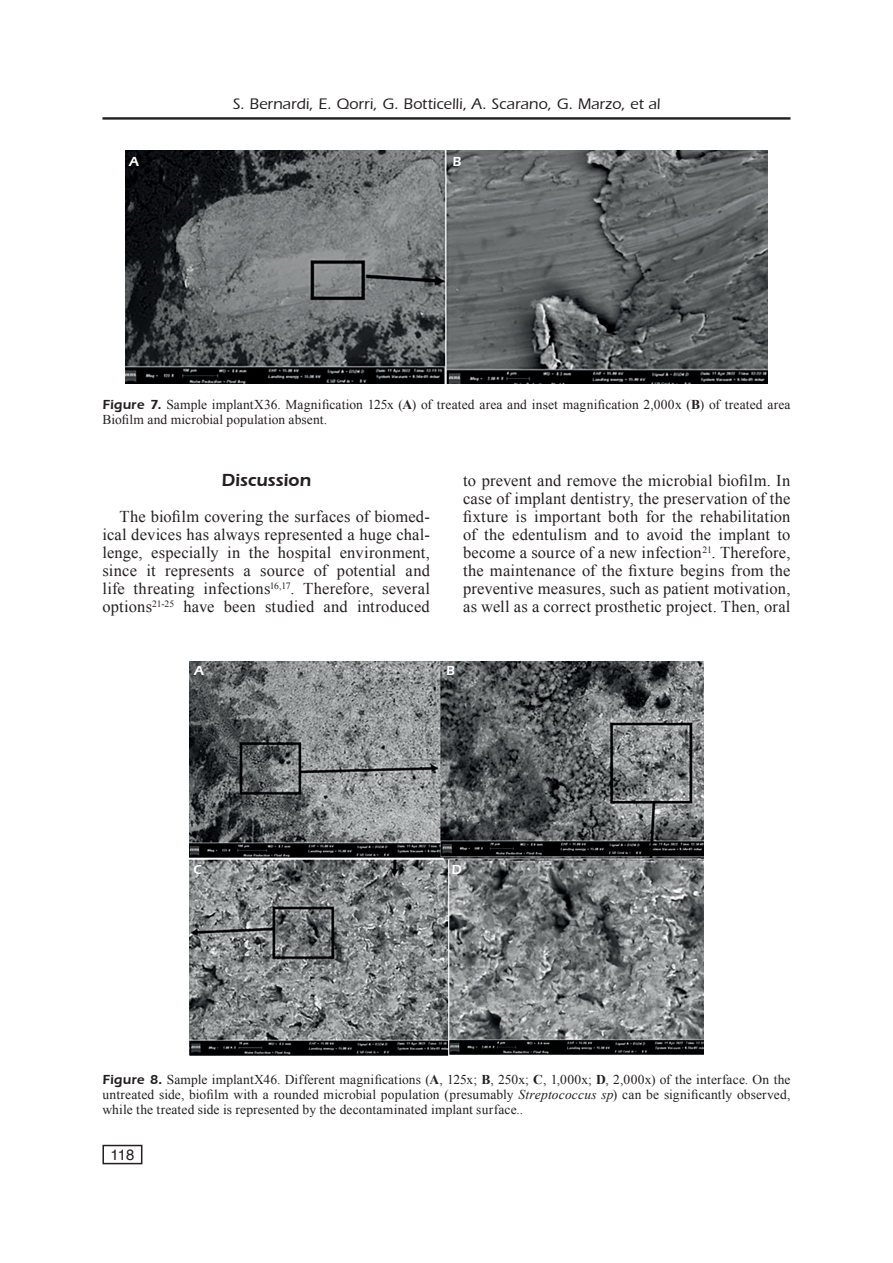
<style>
.page{position:relative;width:893px;height:1263px;background:#fff}
.page>*{position:absolute;margin:0;border:0;box-sizing:border-box;transform-origin:0 0}
.t1{font:18px "Eras Demi";letter-spacing:-.005em;color:#231f20}
.t2{font:16.5px/18px "Times New Roman";letter-spacing:.01em;color:#231f20;text-align:justify}
.t3{font:500 15.75px "Eras";letter-spacing:.005em;color:#231f20}
.t4{font:15px "Helvetica";color:#231f20}
.t5{font:13.5px/15px "Times New Roman";letter-spacing:.01em;color:#231f20}
.t6{font:13.5px "Eras Demi";color:#fff}
.s1{font-family:"Eras Demi"}
.s2{font-weight:700}
.s3{font-style:italic}
</style>
<div class="page">
<hr style="left:102px;top:117px;width:688px;height:3px;background:#231f20">
<div style="left:102px;top:1145px;width:40px;height:19px;border:2px solid #231f20"></div>
<img style="left:126px;top:150px;width:641px;height:234px">
<img style="left:189px;top:662px;width:514px;height:393px">
<p class="t3" style="left:233px;top:95px;width:429px">S. Bernardi, E. Qorri, G. Botticelli, A. Scarano, G. Marzo, et al</p>
<p class="t6" style="left:129px;top:153px;width:11px">A</p>
<p class="t6" style="left:452px;top:153px;width:10px">B</p>
<p class="t5" style="left:102px;top:396px;width:690px"><span class="s1">Figure 7.</span> Sample implantX36. Magnification 125x (<span class="s2">A</span>) of treated area and inset magnification 2,000x (<span class="s2">B</span>) of treated area<br>Biofilm and microbial population absent.</p>
<p class="t1" style="left:221px;top:469px;width:91px">Discussion</p>
<p class="t2" style="left:102px;top:507px;width:329px;text-indent:17px">The biofilm covering the surfaces of biomed&shy;ical devices has always represented a huge chal&shy;lenge, especially in the hospital environment, since it represents a source of potential and life threating infections<sup>16,17</sup>. Therefore, several options<sup>21-25</sup> have been studied and introduced</p>
<p class="t2" style="left:463px;top:471px;width:329px">to prevent and remove the microbial biofilm. In case of implant dentistry, the preservation of the fixture is important both for the rehabilitation of the edentulism and to avoid the implant to become a source of a new infection<sup>21</sup>. Therefore, the maintenance of the fixture begins from the preventive measures, such as patient motivation, as well as a correct prosthetic project. Then, oral</p>
<p class="t6" style="left:194px;top:663px;width:11px">A</p>
<p class="t6" style="left:446px;top:663px;width:10px">B</p>
<p class="t6" style="left:193px;top:862px;width:10px">C</p>
<p class="t6" style="left:452px;top:862px;width:12px">D</p>
<p class="t5" style="left:102px;top:1072px;width:689px;text-align:justify"><span class="s1">Figure 8.</span> Sample implantX46. Different magnifications (<span class="s2">A</span>, 125x; <span class="s2">B</span>, 250x; <span class="s2">C</span>, 1,000x; <span class="s2">D</span>, 2,000x) of the interface. On the untreated side, biofilm with a rounded microbial population (presumably <span class="s3">Streptococcus sp</span>) can be significantly observed, while the treated side is represented by the decontaminated implant surface..</p>
<p class="t4" style="left:110px;top:1143px;width:25px">118</p>
</div>
